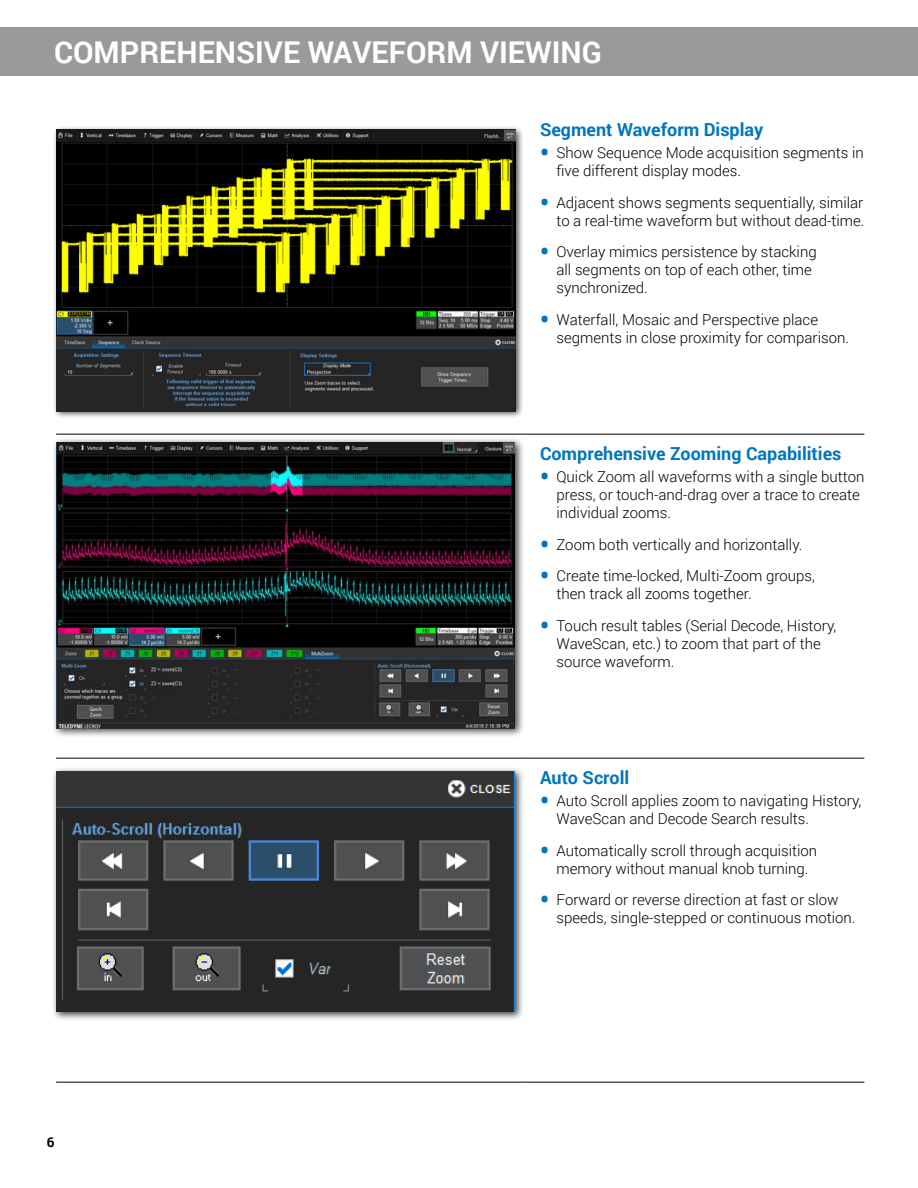
<style>
.page{position:relative;width:918px;height:1188px;background:#fff}
.page>*{position:absolute;margin:0;border:0;box-sizing:border-box;transform-origin:0 0}
.t1{font:700 30px "Roboto";color:#fff}
.t2{font:700 18px "Roboto";color:#0076c0}
.t3{font:300 15px/18px "Roboto";color:#000}
.t4{font:700 13.5px "Roboto";color:#000}
.s1{font-weight:900;font-size:24px;color:#0076c0}
</style>
<div class="page">
<div style="left:0;top:27px;width:918px;height:49px;background:#9a9a9a"></div>
<hr style="left:56px;top:1082px;width:471px;height:1px;background:#000">
<hr style="left:526px;top:1082px;width:338px;height:1px;background:#000">
<hr style="left:56px;top:434px;width:471px;height:1px;background:#000">
<hr style="left:526px;top:434px;width:338px;height:1px;background:#000">
<hr style="left:56px;top:758px;width:471px;height:1px;background:#000">
<hr style="left:526px;top:758px;width:338px;height:1px;background:#000">
<div style="left:52px;top:125px;width:472px;height:295px;background:#000;opacity:.75"></div>
<img style="left:56px;top:130px;width:459px;height:281px">
<div style="left:51px;top:437px;width:474px;height:301px;background:#000;opacity:.75"></div>
<img style="left:56px;top:443px;width:459px;height:286px">
<div style="left:52px;top:767px;width:472px;height:254px;background:#000;opacity:.75"></div>
<img style="left:56px;top:772px;width:459px;height:240px">
<h1 class="t1" style="left:54px;top:31px;width:549px">COMPREHENSIVE WAVEFORM VIEWING</h1>
<p class="t2" style="left:540px;top:117px;width:225px">Segment Waveform Display</p>
<p class="t3" style="left:557px;top:143px;width:309px;text-indent:-17px"><span class="s1">•</span> Show Sequence Mode acquisition segments in five different display modes.</p>
<p class="t3" style="left:540px;top:193px;width:326px;text-align:right"><span class="s1">•</span> Adjacent shows segments sequentially, similar to a real-time waveform but without dead-time.</p>
<p class="t3" style="left:557px;top:242px;width:262px;text-indent:-17px"><span class="s1">•</span> Overlay mimics persistence by stacking all segments on top of each other, time synchronized.</p>
<p class="t3" style="left:557px;top:310px;width:294px;text-indent:-17px"><span class="s1">•</span> Waterfall, Mosaic and Perspective place segments in close proximity for comparison.</p>
<p class="t2" style="left:540px;top:441px;width:303px">Comprehensive Zooming Capabilities</p>
<p class="t3" style="left:557px;top:467px;width:309px;text-indent:-17px"><span class="s1">•</span> Quick Zoom all waveforms with a single button press, or touch-and-drag over a trace to create individual zooms.</p>
<p class="t3" style="left:540px;top:535px;width:264px"><span class="s1">•</span> Zoom both vertically and horizontally.</p>
<p class="t3" style="left:557px;top:566px;width:260px;text-indent:-17px"><span class="s1">•</span> Create time-locked, Multi-Zoom groups, then track all zooms together.</p>
<p class="t3" style="left:557px;top:616px;width:281px;text-indent:-17px"><span class="s1">•</span> Touch result tables (Serial Decode, History,<br>WaveScan, etc.) to zoom that part of the source waveform.</p>
<p class="t4" style="left:47px;top:1133px;width:9px">6</p>
<p class="t2" style="left:540px;top:765px;width:91px">Auto Scroll</p>
<p class="t3" style="left:557px;top:791px;width:307px;text-indent:-17px"><span class="s1">•</span> Auto Scroll applies zoom to navigating History,<br>WaveScan and Decode Search results.</p>
<p class="t3" style="left:540px;top:841px;width:279px;text-align:center"><span class="s1">•</span> Automatically scroll through acquisition memory without manual knob turning.</p>
<p class="t3" style="left:557px;top:890px;width:300px;text-indent:-17px"><span class="s1">•</span> Forward or reverse direction at fast or slow speeds, single-stepped or continuous motion.</p>
</div>
